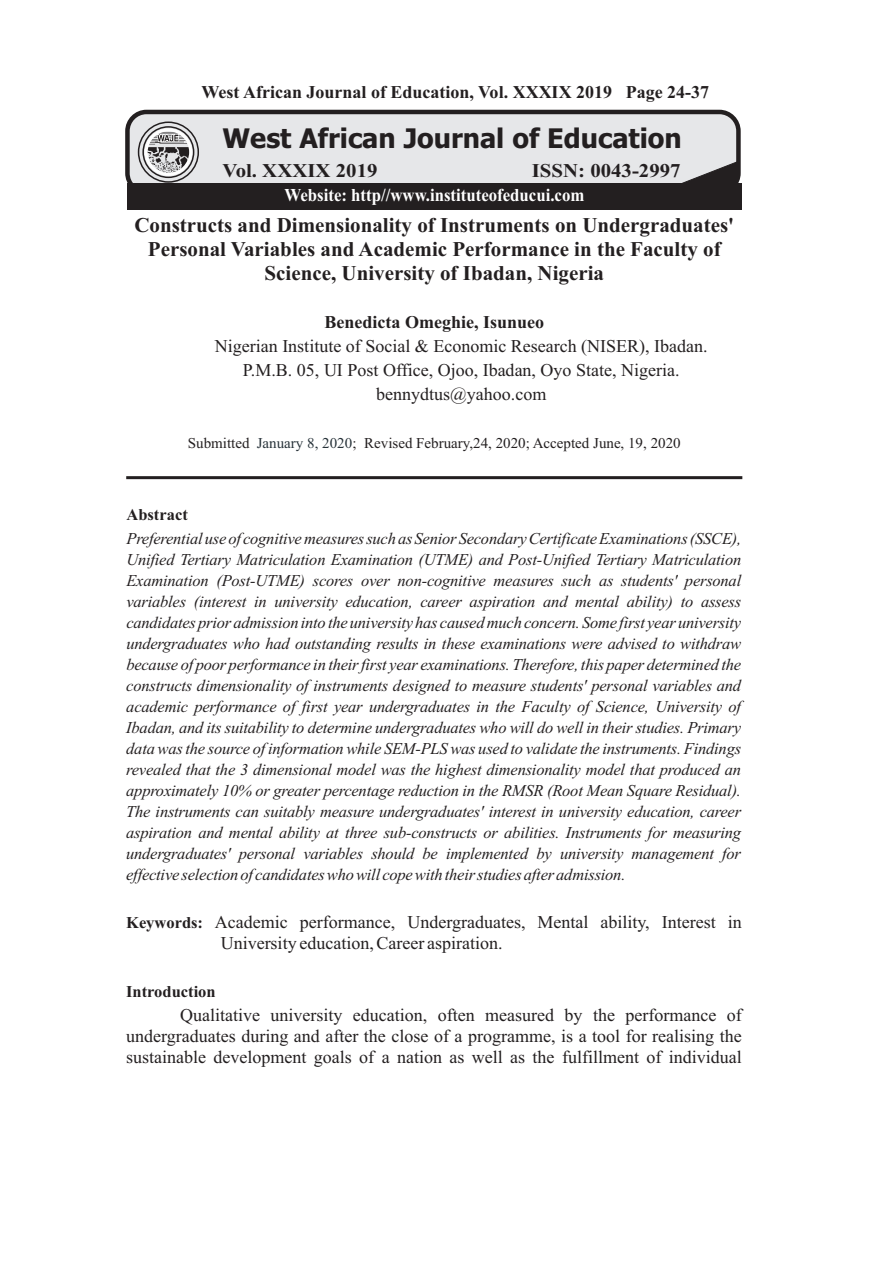
<style>
.page{position:relative;width:893px;height:1263px;background:#fff}
.page>*{position:absolute;margin:0;border:0;box-sizing:border-box;transform-origin:0 0}
.t1{font:700 27px "Tahoma";color:#231f20}
.t2{font:700 21px/24px "Times New Roman";color:#231f20;text-align:center}
.t3{font:700 19.5px "Times New Roman";color:#231f20;scale:1.07 1}
.t4{font:700 18.15px "Times New Roman";color:#fff;scale:.92 1}
.t5{font:18px/21px "Times New Roman";color:#231f20;text-align:center}
.t6{font:700 18px "Times New Roman";color:#231f20}
.t7{font:italic 16.5px/21px "Times New Roman";letter-spacing:-.015em;color:#231f20;text-align:justify}
.t8{font:700 16.5px "Times New Roman";color:#231f20}
.t9{font:15px "Times New Roman";color:#231f20}
.s1{color:#273239}
.s2{font-weight:700;font-size:16.5px}
</style>
<div class="page">
<hr style="left:126px;top:476px;width:616px;height:3px;background:#231f20">
<div style="left:127px;top:112px;width:611px;height:80px;background:#e6e7e9;border-radius:19px"></div>
<svg style="left:682px;top:162px;width:54px;height:21px"></svg>
<div style="left:125px;top:110px;width:616px;height:84px;border:4px solid #231f20;border-radius:19px"></div>
<div style="left:142px;top:126px;width:52px;height:52px;border:1px solid #231f20;border-radius:50%"></div>
<div style="left:138px;top:121px;width:61px;height:62px;border:1px solid #231f20;border-radius:50%"></div>
<img style="left:146px;top:130px;width:45px;height:44px;border-radius:50%">
<div style="left:145px;top:128px;width:47px;height:48px;border:3px solid #fff;border-radius:50%"></div>
<svg style="left:157px;top:134px;width:22px;height:8px"></svg>
<div style="left:127px;top:183px;width:614px;height:27px;background:#231f20"></div>
<p class="t6" style="left:202px;top:85px;width:509px">West African Journal of Education, Vol. XXXIX 2019 Page 24-37</p>
<h1 class="t1" style="left:223px;top:127px;width:461px">West African Journal of Education</h1>
<p class="t3" style="left:223px;top:164px;width:146px">Vol. XXXIX 2019</p>
<p class="t3" style="left:532px;top:164px;width:141px">ISSN: 0043-2997</p>
<p class="t4" style="left:285px;top:188px;width:327px">Website: http//www.instituteofeducui.com</p>
<p class="t2" style="left:134px;top:215px;width:601px">Constructs and Dimensionality of Instruments on Undergraduates'<br>Personal Variables and Academic Performance in the Faculty of<br>Science, University of Ibadan, Nigeria</p>
<p class="t6" style="left:324px;top:315px;width:221px">Benedicta Omeghie, Isunueo</p>
<p class="t5" style="left:215px;top:335px;width:494px;line-height:24px">Nigerian Institute of Social &amp; Economic Research (NISER), Ibadan.<br>P.M.B. 05, UI Post Office, Ojoo, Ibadan, Oyo State, Nigeria. bennydtus@yahoo.com</p>
<p class="t9" style="left:188px;top:437px;width:63px">Submitted</p>
<p class="t9" style="left:257px;top:437px;width:425px"><span class="s1">January 8, 2020</span>; Revised February,24, 2020; Accepted June, 19, 2020</p>
<p class="t8" style="left:126px;top:508px;width:63px">Abstract</p>
<p class="t7" style="left:126px;top:529px;width:617px">Preferentialuseof cognitivemeasuressuch as Senior SecondaryCertificateExaminations(SSCE), Unified Tertiary Matriculation Examination (UTME) and Post-Unified Tertiary Matriculation Examination (Post-UTME) scores over non-cognitive measures such as students' personal variables (interest in university education, career aspiration and mental ability) to assess candidates prior admission into the university has causedmuch concern. Some first year university undergraduates who had outstanding results in these examinations were advised to withdraw because of poor performance in theirfirst year examinations. Therefore, this paper determined the constructs dimensionality of instruments designed to measure students' personal variables and academic performance of first year undergraduates in the Faculty of Science, University of Ibadan, and its suitability to determine undergraduates who will do well in their studies. Primary data was the source of information while SEM-PLS was used to validate the instruments. Findings revealed that the 3 dimensional model was the highest dimensionality model that produced an approximately 10% or greater percentage reduction in the RMSR (Root Mean Square Residual).<br>The instruments can suitably measure undergraduates' interest in university education, career aspiration and mental ability at three sub-constructs or abilities. Instruments for measuring undergraduates' personal variables should be implemented by university management for effective selectionof candidateswhowill copewith theirstudies after admission.</p>
<p class="t5" style="left:221px;top:913px;width:523px;text-align:left;text-indent:-94px"><span class="s2">Keywords:</span> Academic performance, Undergraduates, Mental ability, Interest in<br>University education, Career aspiration.</p>
<p class="t8" style="left:126px;top:985px;width:91px">Introduction</p>
<p class="t5" style="left:126px;top:1006px;width:617px;text-align:justify;text-indent:54px">Qualitative university education, often measured by the performance of undergraduates during and after the close of a programme, is a tool for realising the sustainable development goals of a nation as well as the fulfillment of individual</p>
</div>
